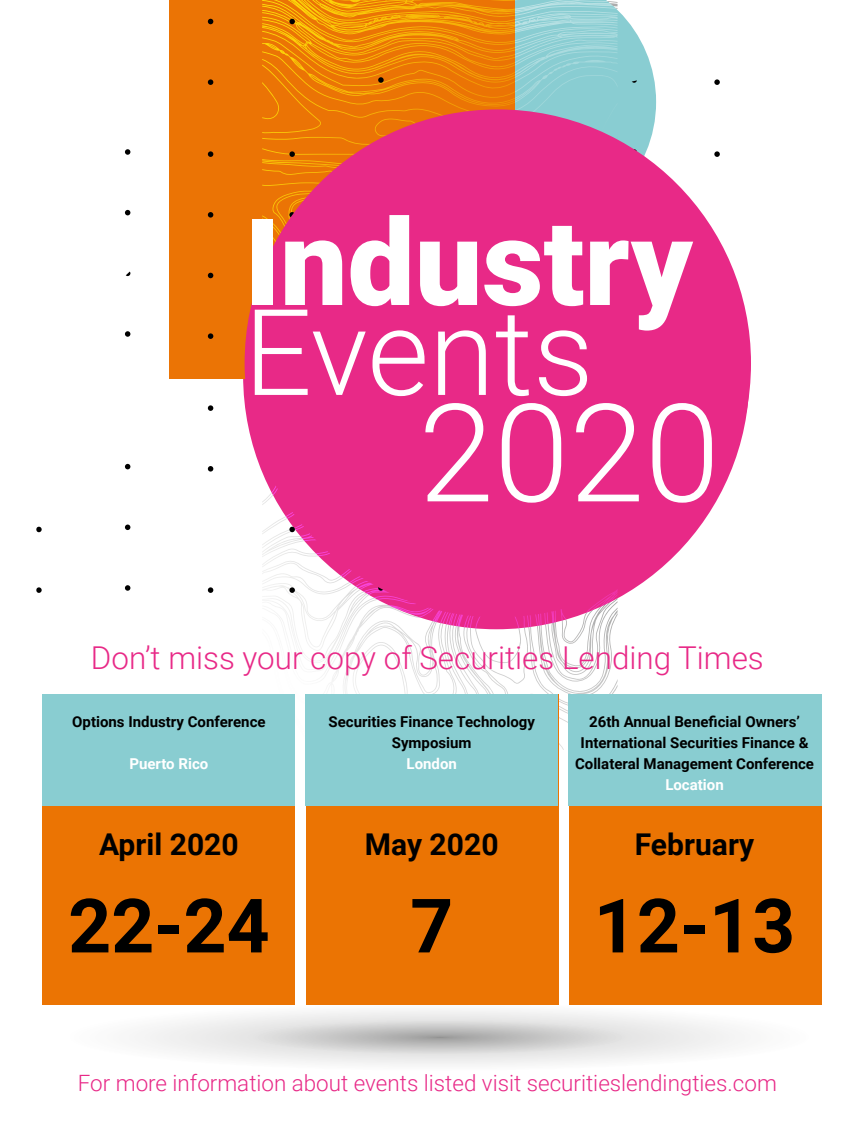
<style>
.page{position:relative;width:864px;height:1136px;background:#fff}
.page>*{position:absolute;margin:0;border:0;box-sizing:border-box;transform-origin:0 0}
.t1{font:300 136.35px "Roboto";color:#fff}
.t2{font:900 119.85px "Roboto";color:#fff}
.t3{font:300 119.85px "Roboto";color:#fff}
.t4{font:700 75px "Roboto";color:#000}
.t5{font:300 31.5px "Roboto";color:#e82987}
.t6{font:700 30px "Roboto";color:#000}
.t7{font:300 22.5px "Roboto";color:#e82987}
.t8{font:700 15px/21px "Roboto";color:#000;text-align:center}
.t9{font:700 15px "Roboto";color:#fff}
</style>
<div class="page">
<svg style="left:144px;top:1003px;width:591px;height:61px"></svg>
<svg style="left:253px;top:1019px;width:372px;height:34px;background:#d2d2d2"></svg>
<svg style="left:243px;top:121px;width:506px;height:508px;background:#e92d90"></svg>
<svg style="left:514px;top:0;width:141px;height:164px;background:#9ad3d6"></svg>
<svg style="left:169px;top:0;width:345px;height:379px;background:#ec7c05"></svg>
<svg style="left:542px;top:19px;width:6px;height:5px"></svg>
<svg style="left:631px;top:17px;width:5px;height:5px"></svg>
<svg style="left:542px;top:79px;width:6px;height:6px"></svg>
<svg style="left:631px;top:77px;width:5px;height:6px"></svg>
<svg style="left:714px;top:79px;width:5px;height:6px"></svg>
<svg style="left:714px;top:151px;width:5px;height:6px"></svg>
<svg style="left:631px;top:585px;width:5px;height:5px"></svg>
<svg style="left:289px;top:19px;width:6px;height:5px"></svg>
<svg style="left:378px;top:17px;width:5px;height:5px"></svg>
<svg style="left:461px;top:19px;width:5px;height:5px"></svg>
<svg style="left:289px;top:79px;width:6px;height:6px"></svg>
<svg style="left:378px;top:77px;width:5px;height:6px"></svg>
<svg style="left:461px;top:79px;width:5px;height:6px"></svg>
<svg style="left:289px;top:151px;width:6px;height:6px"></svg>
<svg style="left:289px;top:212px;width:4px;height:5px"></svg>
<svg style="left:289px;top:526px;width:6px;height:6px"></svg>
<svg style="left:289px;top:587px;width:6px;height:6px"></svg>
<svg style="left:208px;top:19px;width:5px;height:5px"></svg>
<svg style="left:208px;top:79px;width:5px;height:6px"></svg>
<svg style="left:125px;top:149px;width:5px;height:6px"></svg>
<svg style="left:208px;top:151px;width:5px;height:6px"></svg>
<svg style="left:125px;top:210px;width:5px;height:5px"></svg>
<svg style="left:208px;top:212px;width:5px;height:5px"></svg>
<svg style="left:125px;top:271px;width:5px;height:5px"></svg>
<svg style="left:208px;top:273px;width:5px;height:5px"></svg>
<svg style="left:125px;top:331px;width:5px;height:6px"></svg>
<svg style="left:208px;top:333px;width:5px;height:6px"></svg>
<svg style="left:208px;top:405px;width:5px;height:6px"></svg>
<svg style="left:125px;top:464px;width:5px;height:5px"></svg>
<svg style="left:208px;top:466px;width:5px;height:5px"></svg>
<svg style="left:36px;top:526px;width:6px;height:6px"></svg>
<svg style="left:125px;top:524px;width:5px;height:6px"></svg>
<svg style="left:36px;top:587px;width:6px;height:6px"></svg>
<svg style="left:125px;top:585px;width:5px;height:5px"></svg>
<svg style="left:208px;top:587px;width:5px;height:6px"></svg>
<div style="left:244px;top:109px;width:506px;height:508px;background:#e82987;border-radius:50%"></div>
<div style="left:43px;top:694px;width:252px;height:311px;background:#eb7403"></div>
<div style="left:305px;top:694px;width:253px;height:311px;background:#eb7403"></div>
<div style="left:568px;top:694px;width:253px;height:311px;background:#eb7403"></div>
<div style="left:43px;top:694px;width:252px;height:112px;background:#89cdd1"></div>
<div style="left:305px;top:694px;width:253px;height:112px;background:#89cdd1"></div>
<div style="left:568px;top:694px;width:253px;height:112px;background:#89cdd1"></div>
<h2 class="t2" style="left:244px;top:178px;width:450px">Industry</h2>
<h2 class="t3" style="left:244px;top:268px;width:351px">Events</h2>
<h1 class="t1" style="left:418px;top:357px;width:303px">2020</h1>
<h3 class="t5" style="left:91px;top:636px;width:674px">Don’t miss your copy of Securities Lending Times</h3>
<p class="t8" style="left:72px;top:710px;width:195px">Options Industry Conference</p>
<p class="t9" style="left:129px;top:752px;width:80px">Puerto Rico</p>
<p class="t8" style="left:328px;top:710px;width:208px">Securities Finance Technology<br>Symposium</p>
<p class="t9" style="left:406px;top:752px;width:52px">London</p>
<p class="t8" style="left:574px;top:710px;width:240px">26th Annual Beneficial Owners’<br>International Securities Finance &amp;<br>Collateral Management Conference</p>
<p class="t9" style="left:665px;top:773px;width:60px">Location</p>
<h3 class="t6" style="left:99px;top:823px;width:141px">April 2020</h3>
<h3 class="t6" style="left:365px;top:823px;width:135px">May 2020</h3>
<h3 class="t6" style="left:634px;top:823px;width:121px">February</h3>
<h3 class="t4" style="left:68px;top:873px;width:203px">22-24</h3>
<h3 class="t4" style="left:410px;top:873px;width:45px">7</h3>
<h3 class="t4" style="left:593px;top:873px;width:203px">12-13</h3>
<h3 class="t7" style="left:78px;top:1067px;width:700px">For more information about events listed visit securitieslendingties.com</h3>
</div>
